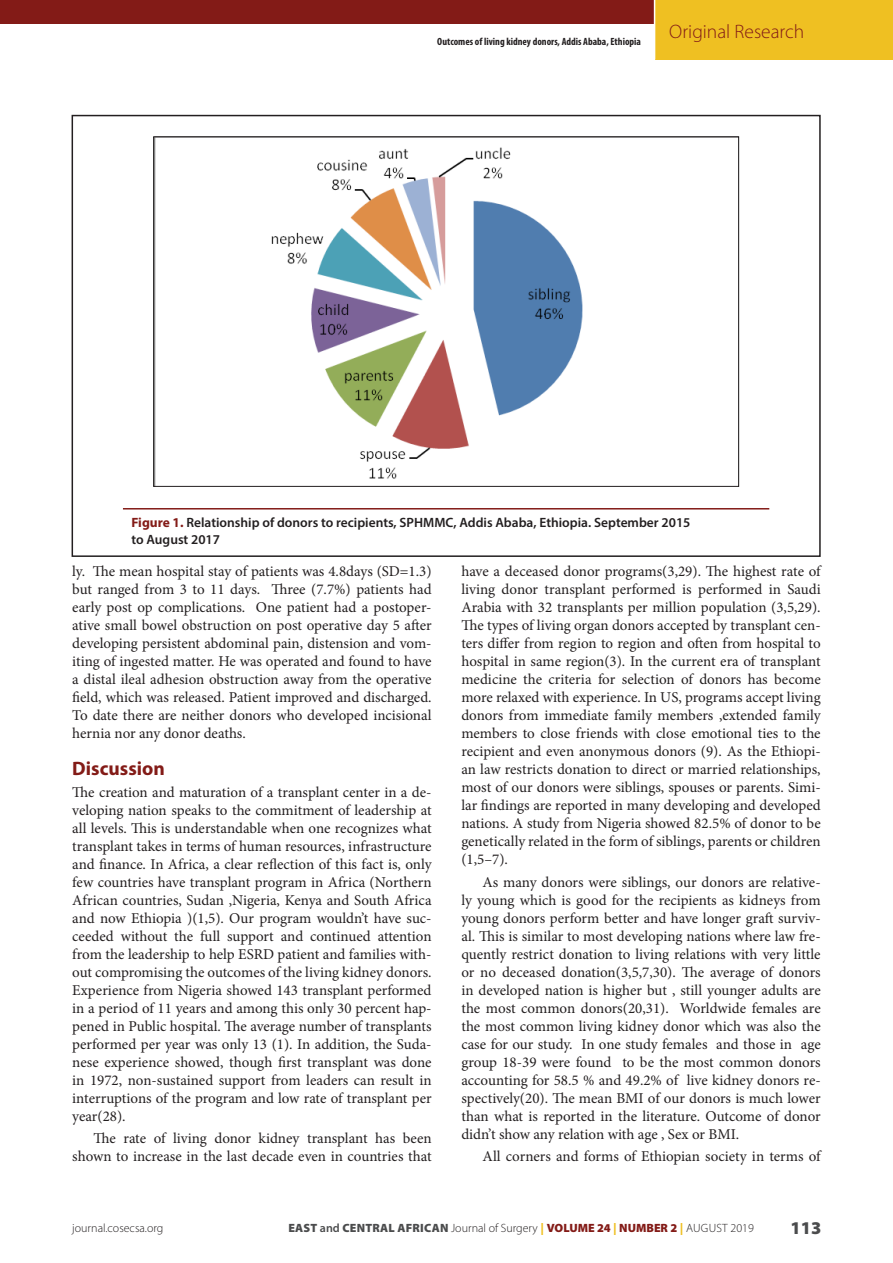
<style>
.page{position:relative;width:893px;height:1263px;background:#fff}
.page>*{position:absolute;margin:0;border:0;box-sizing:border-box;transform-origin:0 0}
.t1{font:300 19.5px "Myriad Pro";color:#831b17}
.ECAJS_Heading_1{font:700 19.5px "Myriad Pro";color:#831b17}
.t2{font:900 18px "Myriad Pro";color:#4b4c4d}
.ECAJS_Body_Text_Inde{font:15px/18px "Minion Pro";color:#231f20;text-align:justify}
.ECAJS_Body_Text{font:15px/18px "Minion Pro";letter-spacing:-.005em;color:#231f20;text-align:justify}
.ECAJS_table_descp{font:600 13.5px/16.2px "Myriad Pro";color:#231f20}
.t3{font:300 12px "Myriad Pro";color:#231f20}
.t4{font:700 condensed 10.5px "Myriad Pro";color:#231f20}
.s1{font-weight:700;color:#831b17}
.s2{font-weight:900;color:#4b4c4d}
.s3{font-weight:600;color:#4b4c4d}
.s4{font-weight:900;color:#efc022}
.s5{font-weight:900;color:#831b17}
</style>
<div class="page">
<div style="left:655px;top:0;width:238px;height:60px;background:#efc022"></div>
<div style="left:0;top:0;width:654px;height:23px;background:#831b17"></div>
<div style="left:72px;top:115px;width:749px;height:442px;border:2px solid #231f20"></div>
<img style="left:155px;top:138px;width:428px;height:347px">
<hr style="left:123px;top:508px;width:646px;height:1px;background:#831b17">
<p class="t4" style="left:437px;top:35px;width:205px">Outcomes of living kidney donors, Addis Ababa, Ethiopia</p>
<h1 class="t1" style="left:669px;top:20px;width:136px">Original Research</h1>
<p class="ECAJS_table_descp" style="left:131px;top:514px;width:560px"><span class="s1">Figure 1.</span> Relationship of donors to recipients, SPHMMC, Addis Ababa, Ethiopia. September 2015 to August 2017</p>
<p class="ECAJS_Body_Text" style="left:72px;top:563px;width:361px">ly. The mean hospital stay of patients was 4.8days (SD=1.3) but ranged from 3 to 11 days. Three (7.7%) patients had early post op complications. One patient had a postoper&shy;ative small bowel obstruction on post operative day 5 after developing persistent abdominal pain, distension and vom&shy;iting of ingested matter. He was operated and found to have a distal ileal adhesion obstruction away from the operative field, which was released. Patient improved and discharged.<br>To date there are neither donors who developed incisional hernia nor any donor deaths.</p>
<p class="ECAJS_Heading_1" style="left:72px;top:755px;width:94px">Discussion</p>
<p class="ECAJS_Body_Text" style="left:72px;top:783px;width:361px">The creation and maturation of a transplant center in a de&shy;veloping nation speaks to the commitment of leadership at all levels. This is understandable when one recognizes what transplant takes in terms of human resources, infrastructure and finance. In Africa, a clear reflection of this fact is, only few countries have transplant program in Africa (Northern African countries, Sudan ,Nigeria, Kenya and South Africa and now Ethiopia )(1,5). Our program wouldn’t have suc&shy;ceeded without the full support and continued attention from the leadership to help ESRD patient and families with&shy;out compromising the outcomes of the living kidney donors.<br>Experience from Nigeria showed 143 transplant performed in a period of 11 years and among this only 30 percent hap&shy;pened in Public hospital. The average number of transplants performed per year was only 13 (1). In addition, the Suda&shy;nese experience showed, though first transplant was done in 1972, non-sustained support from leaders can result in interruptions of the program and low rate of transplant per year(28).</p>
<p class="ECAJS_Body_Text_Inde" style="left:72px;top:1129px;width:361px;text-align:right">The rate of living donor kidney transplant has been shown to increase in the last decade even in countries that</p>
<p class="ECAJS_Body_Text_Inde" style="left:461px;top:563px;width:361px">have a deceased donor programs(3,29). The highest rate of living donor transplant performed is performed in Saudi Arabia with 32 transplants per million population (3,5,29).<br>The types of living organ donors accepted by transplant cen&shy;ters differ from region to region and often from hospital to hospital in same region(3). In the current era of transplant medicine the criteria for selection of donors has become more relaxed with experience. In US, programs accept living donors from immediate family members ,extended family members to close friends with close emotional ties to the recipient and even anonymous donors (9). As the Ethiopi&shy;an law restricts donation to direct or married relationships, most of our donors were siblings, spouses or parents. Simi&shy;lar findings are reported in many developing and developed nations. A study from Nigeria showed 82.5% of donor to be genetically related in the form of siblings, parents or children (1,5–7).</p>
<p class="ECAJS_Body_Text_Inde" style="left:461px;top:873px;width:361px;text-indent:21px">As many donors were siblings, our donors are relative&shy;ly young which is good for the recipients as kidneys from young donors perform better and have longer graft surviv&shy;al. This is similar to most developing nations where law fre&shy;quently restrict donation to living relations with very little or no deceased donation(3,5,7,30). The average of donors in developed nation is higher but , still younger adults are the most common donors(20,31). Worldwide females are the most common living kidney donor which was also the case for our study. In one study females and those in age group 18-39 were found to be the most common donors accounting for 58.5 % and 49.2% of live kidney donors re&shy;spectively(20). The mean BMI of our donors is much lower than what is reported in the literature. Outcome of donor didn’t show any relation with age , Sex or BMI.</p>
<p class="ECAJS_Body_Text_Inde" style="left:483px;top:1147px;width:340px">All corners and forms of Ethiopian society in terms of</p>
<p class="t3" style="left:72px;top:1221px;width:93px">journal.cosecsa.org</p>
<p class="t3" style="left:288px;top:1221px;width:467px"><span class="s2">EAST</span> <span class="s3">and</span> <span class="s2">CENTRAL AFRICAN</span> Journal of Surgery <span class="s4">|</span> <span class="s5">VOLUME 24</span> <span class="s4">|</span> <span class="s5">NUMBER 2</span> <span class="s4">|</span> AUGUST 2019</p>
<p class="t2" style="left:790px;top:1216px;width:32px">113</p>
</div>
